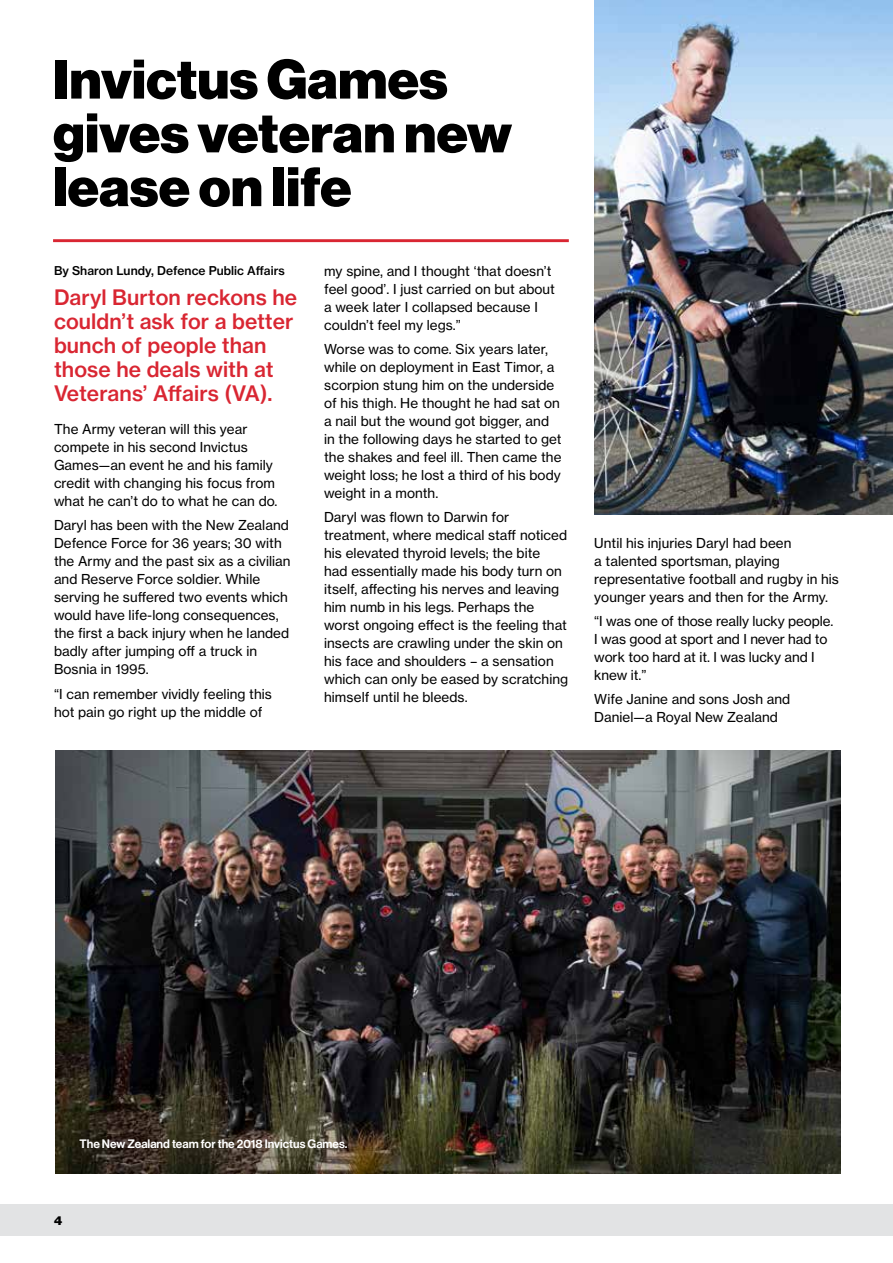
<style>
.page{position:relative;width:893px;height:1263px;background:#fff}
.page>*{position:absolute;margin:0;border:0;box-sizing:border-box;transform-origin:0 0}
.t1{font:900 54.45px/53.8px "Haas Grot Disp 95";letter-spacing:.005em;color:#000}
.t2{font:500 21px/24px "Haas Grot Text 65";letter-spacing:.005em;color:#d92632}
.t3{font:13.5px/18px "Haas Grot Text 55 Roman";letter-spacing:.005em;color:#000}
.t4{font:500 12px "Haas Grot Disp 65";color:#fff}
.t5{font:500 12px "Haas Grot Text 65";letter-spacing:.005em;color:#000}
.t6{font:900 12px "Haas Grot Disp 95";color:#000}
</style>
<div class="page">
<hr style="left:53px;top:239px;width:516px;height:3px;background:#d92632">
<div style="left:0;top:1204px;width:893px;height:31px;background:#e2e3e4"></div>
<img style="left:55px;top:750px;width:785px;height:424px">
<img style="left:594px;top:0;width:299px;height:514px">
<h1 class="t1" style="left:53px;top:53px;width:461px">Invictus Games gives veteran new lease on life</h1>
<p class="t5" style="left:54px;top:263px;width:232px">By Sharon Lundy, Defence Public Affairs</p>
<h2 class="t2" style="left:54px;top:285px;width:245px">Daryl Burton reckons he couldn’t ask for a better bunch of people than those he deals with at<br>Veterans’ Affairs (VA).</h2>
<p class="t3" style="left:54px;top:420px;width:225px">The Army veteran will this year compete in his second Invictus<br>Games—an event he and his family credit with changing his focus from what he can’t do to what he can do.</p>
<p class="t3" style="left:54px;top:516px;width:238px">Daryl has been with the New Zealand<br>Defence Force for 36 years; 30 with the Army and the past six as a civilian and Reserve Force soldier. While serving he suffered two events which would have life-long consequences, the first a back injury when he landed badly after jumping off a truck in<br>Bosnia in 1995.</p>
<p class="t3" style="left:54px;top:685px;width:219px">“I can remember vividly feeling this hot pain go right up the middle of</p>
<p class="t3" style="left:324px;top:262px;width:232px">my spine, and I thought ‘that doesn’t feel good’. I just carried on but about a week later I collapsed because I couldn’t feel my legs.”</p>
<p class="t3" style="left:324px;top:340px;width:239px">Worse was to come. Six years later, while on deployment in East Timor, a scorpion stung him on the underside of his thigh. He thought he had sat on a nail but the wound got bigger, and in the following days he started to get the shakes and feel ill. Then came the weight loss; he lost a third of his body weight in a month.</p>
<p class="t3" style="left:324px;top:508px;width:246px">Daryl was flown to Darwin for treatment, where medical staff noticed his elevated thyroid levels; the bite<br>had essentially made his body turn on itself, affecting his nerves and leaving him numb in his legs. Perhaps the worst ongoing effect is the feeling that insects are crawling under the skin on his face and shoulders – a sensation which can only be eased by scratching himself until he bleeds.</p>
<p class="t3" style="left:594px;top:534px;width:246px">Until his injuries Daryl had been<br>a talented sportsman, playing representative football and rugby in his younger years and then for the Army.</p>
<p class="t3" style="left:594px;top:612px;width:241px">“I was one of those really lucky people.<br>I was good at sport and I never had to work too hard at it. I was lucky and I knew it.”</p>
<p class="t3" style="left:594px;top:690px;width:197px">Wife Janine and sons Josh and<br>Daniel—a Royal New Zealand</p>
<p class="t4" style="left:80px;top:1137px;width:270px">The New Zealand team for the 2018 Invictus Games.</p>
<p class="t6" style="left:54px;top:1213px;width:10px">4</p>
</div>
